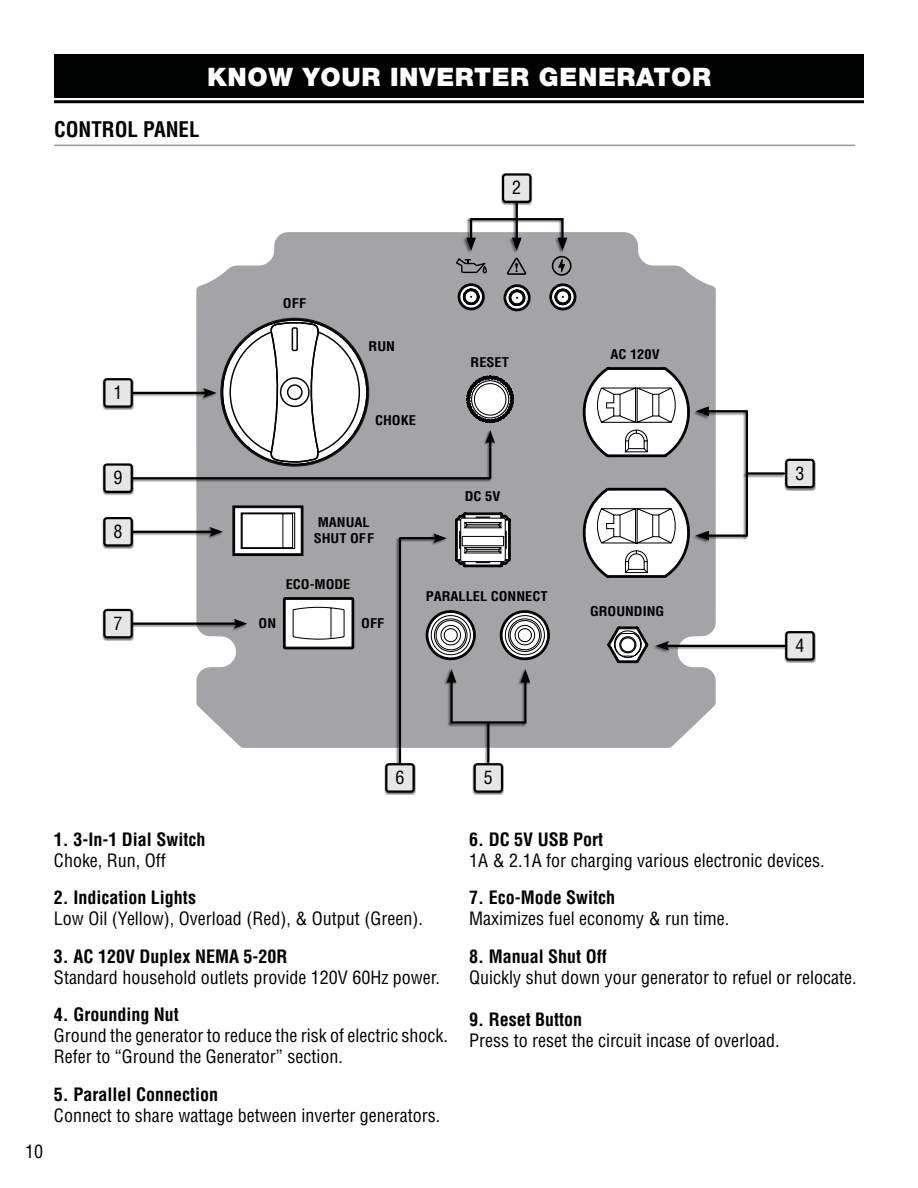
<style>
.page{position:relative;width:918px;height:1188px;background:#fff}
.page>*{position:absolute;margin:0;border:0;box-sizing:border-box;transform-origin:0 0}
.t1{font:900 25.5px "Helvetica Neue";letter-spacing:.025em;color:#fff}
.t2{font:700 condensed 21px "Helvetica";color:#000}
.t3{font:condensed 18px/21px "Helvetica";color:#000}
.t4{font:700 condensed 18px "Helvetica";color:#000}
.t5{font:condensed 18px "Helvetica";color:#000101}
.t6{font:700 condensed 13.05px/15.8px "Helvetica";color:#000;text-align:center;scale:1.1 1}
</style>
<div class="page">
<div style="left:54px;top:54px;width:810px;height:44px;background:#000101"></div>
<hr style="left:54px;top:100px;width:810px;height:3px;background:#000">
<hr style="left:54px;top:145px;width:801px;height:1px;background:#999">
<div style="left:784px;top:459px;width:32px;height:32px;background:#000;opacity:.5"></div>
<div style="left:786px;top:460px;width:28px;height:27px;background:#e6e6e6;border-radius:3px"></div>
<div style="left:785px;top:459px;width:30px;height:29px;border:2px solid #000;border-radius:3px"></div>
<svg style="left:210px;top:232px;width:506px;height:479px;fill:#a4a4a7"></svg>
<svg style="left:456px;top:258px;width:31px;height:15px"></svg>
<svg style="left:507px;top:257px;width:19px;height:18px"></svg>
<div style="left:743px;top:472px;width:42px;height:6px;background:#000;opacity:.5"></div>
<hr style="left:747px;top:472px;width:37px;height:3px;background:#000101">
<div style="left:692px;top:530px;width:56px;height:14px;background:#000;opacity:.5"></div>
<hr style="left:705px;top:535px;width:41px;height:2px;background:#000101">
<div style="left:742px;top:410px;width:6px;height:130px;background:#000;opacity:.5"></div>
<hr style="left:746px;top:411px;width:2px;height:125px;background:#000101">
<div style="left:692px;top:406px;width:56px;height:13px;background:#000;opacity:.5"></div>
<hr style="left:705px;top:410px;width:41px;height:2px;background:#000101">
<div style="left:463px;top:218px;width:13px;height:36px;background:#000;opacity:.5"></div>
<hr style="left:470px;top:219px;width:2px;height:23px;background:#000101">
<svg style="left:466px;top:238px;width:10px;height:13px"></svg>
<div style="left:466px;top:218px;width:98px;height:6px;background:#000;opacity:.5"></div>
<hr style="left:471px;top:218px;width:91px;height:2px;background:#000101">
<div style="left:554px;top:218px;width:14px;height:36px;background:#000;opacity:.5"></div>
<hr style="left:561px;top:219px;width:3px;height:23px;background:#000101">
<svg style="left:552px;top:238px;width:20px;height:38px"></svg>
<div style="left:508px;top:195px;width:14px;height:59px;background:#000;opacity:.5"></div>
<hr style="left:516px;top:197px;width:2px;height:45px;background:#000101">
<svg style="left:512px;top:238px;width:10px;height:13px"></svg>
<div style="left:501px;top:174px;width:32px;height:31px;background:#000;opacity:.5"></div>
<div style="left:503px;top:174px;width:27px;height:28px;background:#e6e6e6;border-radius:3px"></div>
<div style="left:502px;top:173px;width:30px;height:30px;border:2px solid #000;border-radius:3px"></div>
<div style="left:472px;top:763px;width:32px;height:32px;background:#000;opacity:.5"></div>
<div style="left:475px;top:764px;width:27px;height:28px;background:#e6e6e6;border-radius:3px"></div>
<div style="left:474px;top:763px;width:29px;height:30px;border:2px solid #000;border-radius:3px"></div>
<div style="left:652px;top:640px;width:135px;height:14px;background:#000;opacity:.5"></div>
<hr style="left:665px;top:645px;width:120px;height:2px;background:#000101">
<div style="left:784px;top:631px;width:32px;height:32px;background:#000;opacity:.5"></div>
<div style="left:786px;top:632px;width:28px;height:28px;background:#e6e6e6;border-radius:3px"></div>
<div style="left:785px;top:631px;width:30px;height:30px;border:2px solid #000;border-radius:3px"></div>
<div style="left:384px;top:763px;width:32px;height:32px;background:#000;opacity:.5"></div>
<div style="left:386px;top:764px;width:28px;height:28px;background:#e6e6e6;border-radius:3px"></div>
<div style="left:385px;top:763px;width:30px;height:30px;border:2px solid #000;border-radius:3px"></div>
<div style="left:102px;top:609px;width:32px;height:32px;background:#000;opacity:.5"></div>
<div style="left:104px;top:610px;width:28px;height:27px;background:#e6e6e6;border-radius:3px"></div>
<div style="left:103px;top:609px;width:30px;height:29px;border:2px solid #000;border-radius:3px"></div>
<div style="left:102px;top:517px;width:32px;height:32px;background:#000;opacity:.5"></div>
<div style="left:104px;top:518px;width:28px;height:27px;background:#e6e6e6;border-radius:3px"></div>
<div style="left:103px;top:517px;width:30px;height:30px;border:2px solid #000;border-radius:3px"></div>
<div style="left:102px;top:464px;width:32px;height:32px;background:#000;opacity:.5"></div>
<div style="left:104px;top:465px;width:28px;height:27px;background:#e6e6e6;border-radius:3px"></div>
<div style="left:103px;top:463px;width:30px;height:30px;border:2px solid #000;border-radius:3px"></div>
<svg style="left:131px;top:282px;width:578px;height:485px"></svg>
<div style="left:102px;top:378px;width:32px;height:32px;background:#000;opacity:.5"></div>
<div style="left:104px;top:379px;width:28px;height:28px;background:#e6e6e6;border-radius:3px"></div>
<div style="left:103px;top:378px;width:30px;height:30px;border:2px solid #000;border-radius:3px"></div>
<h1 class="t1" style="left:207px;top:62px;width:505px">KNOW YOUR INVERTER GENERATOR</h1>
<p class="t2" style="left:54px;top:116px;width:147px">CONTROL PANEL</p>
<p class="t3" style="left:512px;top:177px;width:10px">2</p>
<p class="t3" style="left:114px;top:382px;width:10px">1</p>
<p class="t3" style="left:114px;top:467px;width:10px">9</p>
<p class="t3" style="left:114px;top:521px;width:10px">8</p>
<p class="t3" style="left:114px;top:613px;width:10px">7</p>
<p class="t6" style="left:283px;top:295px;width:23px">OFF</p>
<p class="t6" style="left:369px;top:338px;width:25px">RUN</p>
<p class="t6" style="left:375px;top:413px;width:39px">CHOKE</p>
<p class="t6" style="left:471px;top:355px;width:36px">RESET</p>
<p class="t6" style="left:314px;top:515px;width:57px">MANUAL<br>SHUT OFF</p>
<p class="t6" style="left:286px;top:576px;width:60px">ECO-MODE</p>
<p class="t6" style="left:259px;top:615px;width:17px">ON</p>
<p class="t6" style="left:361px;top:615px;width:23px">OFF</p>
<p class="t6" style="left:465px;top:488px;width:34px">DC 5V</p>
<p class="t6" style="left:426px;top:588px;width:112px">PARALLEL CONNECT</p>
<p class="t6" style="left:611px;top:346px;width:46px">AC 120V</p>
<p class="t6" style="left:590px;top:603px;width:69px">GROUNDING</p>
<p class="t3" style="left:795px;top:462px;width:10px">3</p>
<p class="t3" style="left:795px;top:635px;width:10px">4</p>
<p class="t3" style="left:395px;top:767px;width:10px">6</p>
<p class="t3" style="left:25px;top:1141px;width:19px">10</p>
<p class="t4" style="left:54px;top:828px;width:153px">1. 3-In-1 Dial Switch</p>
<p class="t3" style="left:54px;top:850px;width:113px">Choke, Run, Off</p>
<p class="t4" style="left:54px;top:886px;width:144px">2. Indication Lights</p>
<p class="t3" style="left:54px;top:908px;width:370px">Low Oil (Yellow), Overload (Red), &amp; Output (Green).</p>
<p class="t4" style="left:54px;top:945px;width:235px">3. AC 120V Duplex NEMA 5-20R</p>
<p class="t3" style="left:54px;top:967px;width:388px">Standard household outlets provide 120V 60Hz power.</p>
<p class="t4" style="left:54px;top:1003px;width:126px">4. Grounding Nut</p>
<p class="t3" style="left:54px;top:1025px;width:396px">Ground the generator to reduce the risk of electric shock.<br>Refer to “Ground the Generator” section.</p>
<p class="t4" style="left:54px;top:1083px;width:166px">5. Parallel Connection</p>
<p class="t3" style="left:54px;top:1105px;width:388px">Connect to share wattage between inverter generators.</p>
<p class="t3" style="left:484px;top:767px;width:10px">5</p>
<p class="t4" style="left:469px;top:828px;width:136px">6. DC 5V USB Port</p>
<p class="t3" style="left:469px;top:850px;width:357px">1A &amp; 2.1A for charging various electronic devices.</p>
<p class="t4" style="left:469px;top:886px;width:147px">7. Eco-Mode Switch</p>
<p class="t3" style="left:469px;top:908px;width:261px">Maximizes fuel economy &amp; run time.</p>
<p class="t4" style="left:469px;top:945px;width:139px">8. Manual Shut Off</p>
<p class="t5" style="left:469px;top:966px;width:389px">Quickly shut down your generator to refuel or relocate.</p>
<p class="t4" style="left:469px;top:1008px;width:115px">9. Reset Button</p>
<p class="t3" style="left:469px;top:1030px;width:312px">Press to reset the circuit incase of overload.</p>
</div>
